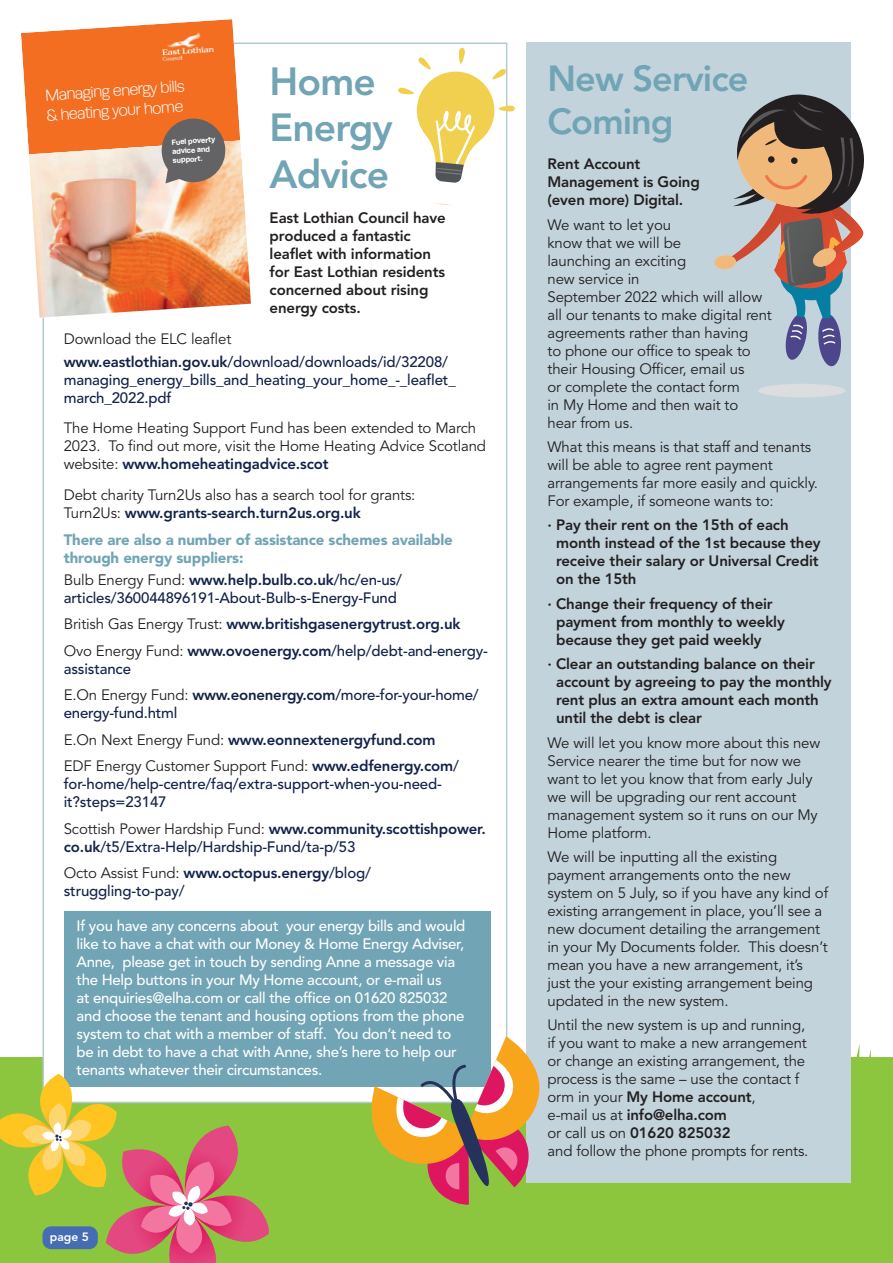
<style>
.page{position:relative;width:893px;height:1263px;background:#fff}
.page>*{position:absolute;margin:0;border:0;box-sizing:border-box;transform-origin:0 0}
.t1{font:800 39px/46.8px "Avenir LT Std";letter-spacing:-.025em;color:#71a4b4}
.t2{font:800 36px/43.2px "Avenir LT Std";letter-spacing:-.025em;color:#71a4b4}
.t3{font:300 16.2px/20.1px "Runda";color:#fff}
.t4{font:15px/18px "Avenir LT Std";letter-spacing:-.01em;color:#231f20}
.t5{font:500 15px/18px "Avenir LT Std";letter-spacing:-.01em;color:#132249}
.t6{font:800 15px/18px "Avenir LT Std";letter-spacing:-.01em;color:#231f20}
.t7{font:500 15px/18px "Avenir LT Std";letter-spacing:-.02em;color:#fff}
.t8{font:800 15px/26.5px "Avenir LT Std";letter-spacing:-.01em;color:#132249}
.t9{font:900 15px/18px "Avenir LT Std";letter-spacing:-.01em;color:#71a4b4}
.t10{font:800 12px "Avenir LT Std";color:#fff}
.t11{font:700 7.5px/9px "Runda";color:#fff}
.s1{font-weight:400;color:#231f20}
.s2{font-weight:800}
.s3{font-weight:800;color:#132249}
.s4{font-weight:500}
.s5{font-weight:500;color:#132249}
</style>
<div class="page">
<div style="left:0;top:1057px;width:445px;height:206px;background:#8bc63e"></div>
<div style="left:410px;top:1057px;width:483px;height:206px;background:#8bc63e"></div>
<svg style="left:856px;top:1044px;width:4px;height:13px"></svg>
<div style="left:43px;top:43px;width:464px;height:1060px;background:#fff;border:2px solid #b4cad4"></div>
<div style="left:64px;top:911px;width:427px;height:175px;background:#71a4b4"></div>
<svg style="left:21px;top:19px;width:230px;height:299px;background:#e89d73"></svg>
<div style="left:526px;top:43px;width:324px;height:1139px;background:#c2d3dc"></div>
<div style="left:758px;top:384px;width:88px;height:13px;background:#dcdddf;border-radius:50%"></div>
<svg style="left:714px;top:95px;width:150px;height:272px;background:#a49b98"></svg>
<svg style="left:364px;top:42px;width:151px;height:171px"></svg>
<svg style="left:322px;top:1036px;width:233px;height:169px"></svg>
<svg style="left:0;top:1074px;width:269px;height:189px"></svg>
<h1 class="t1" style="left:270px;top:58px;width:125px">Home<br>Energy<br>Advice</h1>
<p class="t6" style="left:270px;top:209px;width:178px">East Lothian Council have produced a fantastic leaflet with information for East Lothian residents concerned about rising energy costs.</p>
<p class="t5" style="left:64px;top:328px;width:386px;line-height:22.2px"><span class="s1">Download the ELC leaflet </span><span class="s2">www.eastlothian.gov.uk</span>/download/downloads/id/32208/</p>
<p class="t5" style="left:64px;top:371px;width:394px">managing_energy_bills_and_heating_your_home_-_leaflet_ march_2022.pdf</p>
<p class="t4" style="left:64px;top:419px;width:424px">The Home Heating Support Fund has been extended to March<br>2023. To find out more, visit the Home Heating Advice Scotland website: <span class="s3">www.homeheatingadvice.scot</span></p>
<p class="t4" style="left:64px;top:486px;width:353px">Debt charity Turn2Us also has a search tool for grants:<br>Turn2Us: <span class="s3">www.grants-search.turn2us.org.uk</span></p>
<p class="t9" style="left:64px;top:530px;width:391px">There are also a number of assistance schemes available through energy suppliers:</p>
<p class="t5" style="left:64px;top:571px;width:340px"><span class="s1">Bulb Energy Fund:</span> <span class="s2">www.help.bulb.co.uk</span>/hc/en-us/ articles/360044896191-About-Bulb-s-Energy-Fund</p>
<p class="t8" style="left:64px;top:611px;width:426px"><span class="s1">British Gas Energy Trust:</span> www.britishgasenergytrust.org.uk<br><span class="s1">Ovo Energy Fund:</span> www.ovoenergy.com<span class="s4">/help/debt-and-energy-</span></p>
<p class="t5" style="left:64px;top:656px;width:416px;line-height:26.5px">assistance<br><span class="s1">E.On Energy Fund:</span> <span class="s2">www.eonenergy.com</span>/more-for-your-home/</p>
<p class="t4" style="left:64px;top:700px;width:397px;line-height:26.5px"><span class="s5">energy-fund.html<br></span>E.On Next Energy Fund: <span class="s3">www.eonnextenergyfund.com<br></span>EDF Energy Customer Support Fund: <span class="s3">www.edfenergy.com</span><span class="s5">/</span></p>
<p class="t5" style="left:64px;top:775px;width:380px">for-home/help-centre/faq/extra-support-when-you-need&shy;it?steps=23147</p>
<p class="t5" style="left:64px;top:820px;width:424px"><span class="s1">Scottish Power Hardship Fund:</span> <span class="s2">www.community.scottishpower. co.uk</span>/t5/Extra-Help/Hardship-Fund/ta-p/53</p>
<p class="t5" style="left:64px;top:864px;width:309px"><span class="s1">Octo Assist Fund:</span> <span class="s2">www.octopus.energy</span>/blog/ struggling-to-pay/</p>
<p class="t7" style="left:77px;top:917px;width:390px">If you have any concerns about your energy bills and would like to have a chat with our Money &amp; Home Energy Adviser, Anne, please get in touch by sending Anne a message via the Help buttons in your My Home account, or e-mail us<br>at enquiries@elha.com or call the office on 01620 825032 and choose the tenant and housing options from the phone system to chat with a member of staff. You don’t need to be in debt to have a chat with Anne, she’s here to help our tenants whatever their circumstances.</p>
<p class="t3" style="left:44px;top:86px;width:142px;rotate:-4deg">Managing energy bills &amp; heating your home</p>
<p class="t11" style="left:171px;top:138px;width:45px;rotate:-4deg">Fuel poverty advice and support.</p>
<p class="t10" style="left:50px;top:1229px;width:41px">page 5</p>
<h2 class="t2" style="left:547px;top:57px;width:203px">New Service<br>Coming</h2>
<p class="t6" style="left:547px;top:155px;width:154px">Rent Account<br>Management is Going (even more) Digital.</p>
<p class="t4" style="left:547px;top:216px;width:226px">We want to let you<br>know that we will be<br>launching an exciting<br>new service in<br>September 2022 which will allow all our tenants to make digital rent agreements rather than having<br>to phone our office to speak to their Housing Officer, email us<br>or complete the contact form<br>in My Home and then wait to<br>hear from us.</p>
<p class="t4" style="left:547px;top:438px;width:272px">What this means is that staff and tenants will be able to agree rent payment arrangements far more easily and quickly.<br>For example, if someone wants to:</p>
<p class="t6" style="left:556px;top:516px;width:266px;text-indent:-9px">· Pay their rent on the 15th of each month instead of the 1st because they receive their salary or Universal Credit on the 15th</p>
<p class="t6" style="left:556px;top:595px;width:230px;text-indent:-9px">· Change their frequency of their payment from monthly to weekly because they get paid weekly</p>
<p class="t6" style="left:556px;top:655px;width:277px;text-indent:-9px">· Clear an outstanding balance on their account by agreeing to pay the monthly rent plus an extra amount each month until the debt is clear</p>
<p class="t4" style="left:547px;top:734px;width:274px">We will let you know more about this new Service nearer the time but for now we want to let you know that from early July we will be upgrading our rent account management system so it runs on our My Home platform.</p>
<p class="t4" style="left:547px;top:848px;width:282px">We will be inputting all the existing payment arrangements onto the new system on 5 July, so if you have any kind of existing arrangement in place, you’ll see a new document detailing the arrangement in your My Documents folder. This doesn’t mean you have a new arrangement, it’s just the your existing arrangement being updated in the new system.</p>
<p class="t4" style="left:547px;top:1016px;width:262px">Until the new system is up and running, if you want to make a new arrangement or change an existing arrangement, the process is the same – use the contact f orm in your <span class="s2">My Home account</span>,<br>e-mail us at <span class="s2">info@elha.com<br></span>or call us on <span class="s2">01620 825032<br></span>and follow the phone prompts for rents.</p>
</div>
